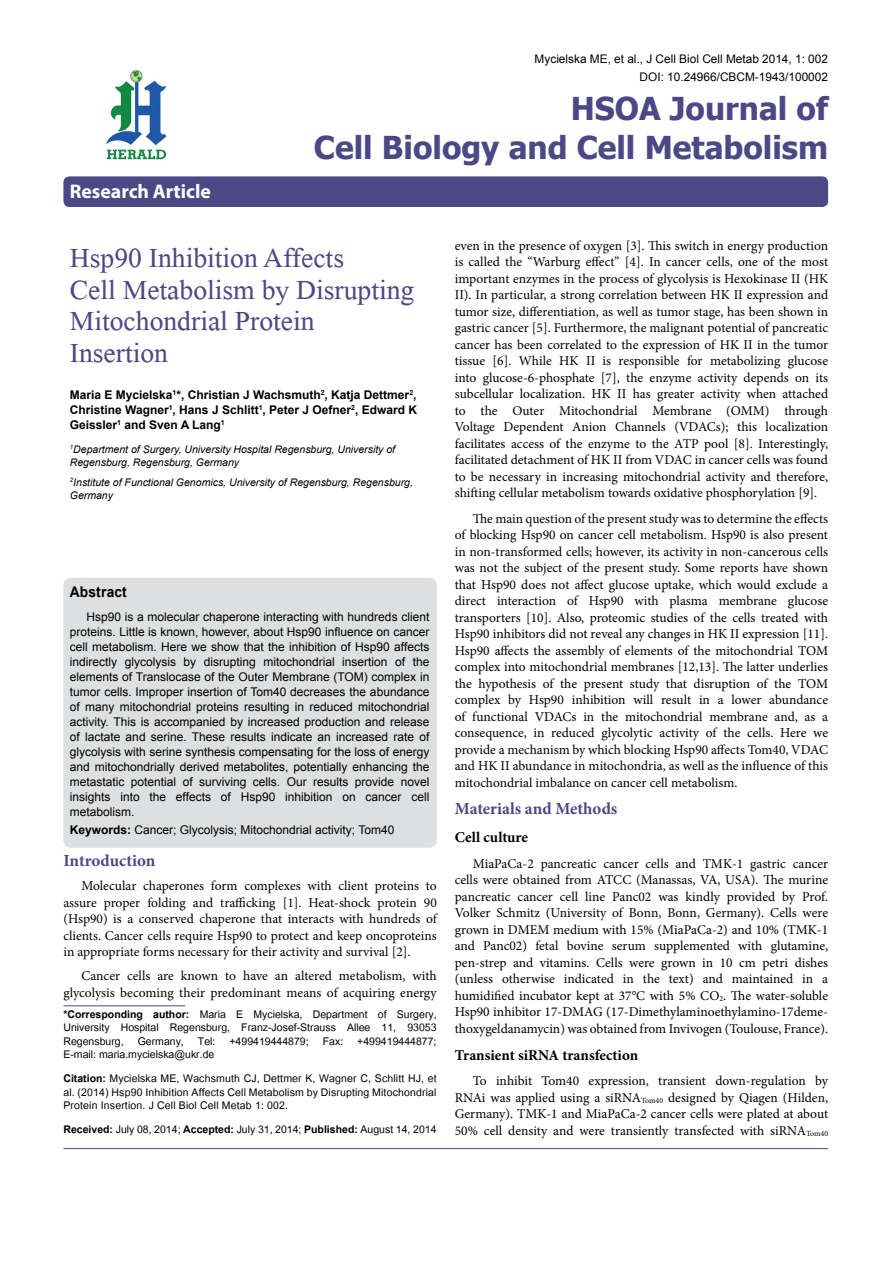
<style>
.page{position:relative;width:893px;height:1263px;background:#fff}
.page>*{position:absolute;margin:0;border:0;box-sizing:border-box;transform-origin:0 0}
.t1{font:41.25px/31.5px "Microsoft Himalaya";color:#4d4785}
.t2{font:700 31.5px/39px "Tahoma";color:#4d4785;text-align:right}
.t3{font:700 19.8px "Myriad Hebrew";color:#fff}
.t4{font:700 16.95px "Minion Pro";color:#4d4785}
.t5{font:700 15px "Minion Pro";letter-spacing:-.005em;color:#000}
.t6{font:700 14.85px "Arial";letter-spacing:.015em;color:#000;scale:.93 1}
.t7{font:14.7px/13.5px "Utsaah";color:#000;text-align:justify}
.t8{font:13.5px/16.5px "Minion Pro";color:#000;text-align:justify}
.t9{font:12px/15px "Arial";color:#000;text-align:justify}
.t10{font:700 12px/15px "Arial";color:#000;text-align:justify}
.t11{font:11.85px/18px "Arial";color:#000;text-align:right}
.t12{font:italic 10.5px/13.5px "Arial";color:#000}
.s1{font-weight:700}
</style>
<div class="page">
<div style="left:63px;top:176px;width:765px;height:31px;background:#4d4785;border-radius:6px"></div>
<hr style="left:63px;top:1005px;width:122px;height:1px;background:#4d4785">
<img style="left:106px;top:70px;width:61px;height:90px">
<hr style="left:63px;top:1148px;width:765px;height:1px;background:#4d4785">
<div style="left:63px;top:578px;width:374px;height:270px;background:#dedfe0;border-radius:8px"></div>
<h3 class="t3" style="left:70px;top:180px;width:143px">Research Article</h3>
<p class="t11" style="left:535px;top:50px;width:295px">Mycielska ME, et al., J Cell Biol Cell Metab 2014, 1: 002<br>DOI: 10.24966/CBCM-1943/100002</p>
<h2 class="t2" style="left:314px;top:87px;width:516px">HSOA Journal of<br>Cell Biology and Cell Metabolism</h2>
<h1 class="t1" style="left:70px;top:237px;width:346px">Hsp90 Inhibition Affects<br>Cell Metabolism by Disrupting<br>Mitochondrial Protein<br>Insertion</h1>
<p class="t10" style="left:70px;top:387px;width:349px">Maria E Mycielska<sup>1</sup>*, Christian J Wachsmuth<sup>2</sup>, Katja Dettmer<sup>2</sup>, Christine Wagner<sup>1</sup>, Hans J Schlitt<sup>1</sup>, Peter J Oefner<sup>2</sup>, Edward K Geissler<sup>1</sup> and Sven A Lang<sup>1</sup></p>
<p class="t12" style="left:70px;top:442px;width:327px"><sup>1</sup>Department of Surgery, University Hospital Regensburg, University of<br>Regensburg, Regensburg, Germany</p>
<p class="t12" style="left:70px;top:475px;width:345px"><sup>2</sup>Institute of Functional Genomics, University of Regensburg, Regensburg,<br>Germany</p>
<p class="t6" style="left:70px;top:582px;width:63px">Abstract</p>
<p class="t9" style="left:70px;top:609px;width:361px;text-indent:16px">Hsp90 is a molecular chaperone interacting with hundreds client proteins. Little is known, however, about Hsp90 influence on cancer cell metabolism. Here we show that the inhibition of Hsp90 affects indirectly glycolysis by disrupting mitochondrial insertion of the elements of Translocase of the Outer Membrane (TOM) complex in tumor cells. Improper insertion of Tom40 decreases the abundance of many mitochondrial proteins resulting in reduced mitochondrial activity. This is accompanied by increased production and release of lactate and serine. These results indicate an increased rate of glycolysis with serine synthesis compensating for the loss of energy and mitochondrially derived metabolites, potentially enhancing the metastatic potential of surviving cells. Our results provide novel insights into the effects of Hsp90 inhibition on cancer cell metabolism.</p>
<p class="t9" style="left:70px;top:822px;width:326px"><span class="s1">Keywords:</span> Cancer; Glycolysis; Mitochondrial activity; Tom40</p>
<p class="t4" style="left:63px;top:849px;width:94px">Introduction</p>
<p class="t8" style="left:63px;top:877px;width:375px;text-indent:18px">Molecular chaperones form complexes with client proteins to assure proper folding and trafficking [1]. Heat-shock protein 90 (Hsp90) is a conserved chaperone that interacts with hundreds of clients. Cancer cells require Hsp90 to protect and keep oncoproteins in appropriate forms necessary for their activity and survival [2].</p>
<p class="t8" style="left:63px;top:967px;width:375px;text-align:right">Cancer cells are known to have an altered metabolism, with glycolysis becoming their predominant means of acquiring energy</p>
<p class="t7" style="left:63px;top:1008px;width:375px"><span class="s1">*Corresponding author:</span> Maria E Mycielska, Department of Surgery, University Hospital Regensburg, Franz-Josef-Strauss Allee 11, 93053<br>Regensburg, Germany, Tel: +499419444879; Fax: +499419444877; E-mail: maria.mycielska@ukr.de</p>
<p class="t7" style="left:63px;top:1073px;width:375px"><span class="s1">Citation:</span> Mycielska ME, Wachsmuth CJ, Dettmer K, Wagner C, Schlitt HJ, et al. (2014) Hsp90 Inhibition Affects Cell Metabolism by Disrupting Mitochondrial Protein Insertion. J Cell Biol Cell Metab 1: 002.</p>
<p class="t7" style="left:63px;top:1124px;width:375px"><span class="s1">Received:</span> July 08, 2014; <span class="s1">Accepted:</span> July 31, 2014; <span class="s1">Published:</span> August 14, 2014</p>
<p class="t8" style="left:455px;top:237px;width:375px">even in the presence of oxygen [3]. This switch in energy production is called the “Warburg effect” [4]. In cancer cells, one of the most important enzymes in the process of glycolysis is Hexokinase II (HK II). In particular, a strong correlation between HK II expression and tumor size, differentiation, as well as tumor stage, has been shown in gastric cancer [5]. Furthermore, the malignant potential of pancreatic cancer has been correlated to the expression of HK II in the tumor tissue [6]. While HK II is responsible for metabolizing glucose into glucose-6-phosphate [7], the enzyme activity depends on its subcellular localization. HK II has greater activity when attached to the Outer Mitochondrial Membrane (OMM) through Voltage Dependent Anion Channels (VDACs); this localization facilitates access of the enzyme to the ATP pool [8]. Interestingly, facilitated detachment of HK II from VDAC in cancer cells was found to be necessary in increasing mitochondrial activity and therefore, shifting cellular metabolism towards oxidative phosphorylation [9].</p>
<p class="t8" style="left:455px;top:510px;width:375px;text-indent:18px">The main question of the present study was to determine the effects of blocking Hsp90 on cancer cell metabolism. Hsp90 is also present in non-transformed cells; however, its activity in non-cancerous cells was not the subject of the present study. Some reports have shown that Hsp90 does not affect glucose uptake, which would exclude a direct interaction of Hsp90 with plasma membrane glucose transporters [10]. Also, proteomic studies of the cells treated with Hsp90 inhibitors did not reveal any changes in HK II expression [11].<br>Hsp90 affects the assembly of elements of the mitochondrial TOM complex into mitochondrial membranes [12,13]. The latter underlies the hypothesis of the present study that disruption of the TOM complex by Hsp90 inhibition will result in a lower abundance of functional VDACs in the mitochondrial membrane and, as a consequence, in reduced glycolytic activity of the cells. Here we provide a mechanism by which blocking Hsp90 affects Tom40, VDAC and HK II abundance in mitochondria, as well as the influence of this mitochondrial imbalance on cancer cell metabolism.</p>
<p class="t4" style="left:455px;top:796px;width:164px">Materials and Methods</p>
<p class="t5" style="left:455px;top:827px;width:75px">Cell culture</p>
<p class="t8" style="left:455px;top:855px;width:375px;text-indent:18px">MiaPaCa-2 pancreatic cancer cells and TMK-1 gastric cancer cells were obtained from ATCC (Manassas, VA, USA). The murine pancreatic cancer cell line Panc02 was kindly provided by Prof.<br>Volker Schmitz (University of Bonn, Bonn, Germany). Cells were grown in DMEM medium with 15% (MiaPaCa-2) and 10% (TMK-1 and Panc02) fetal bovine serum supplemented with glutamine, pen-strep and vitamins. Cells were grown in 10 cm petri dishes (unless otherwise indicated in the text) and maintained in a humidified incubator kept at 37°C with 5% CO<sub>2</sub>. The water-soluble Hsp90 inhibitor 17-DMAG (17-Dimethylaminoethylamino-17deme&shy;thoxygeldanamycin) was obtained from Invivogen (Toulouse, France).</p>
<p class="t5" style="left:455px;top:1044px;width:185px">Transient siRNA transfection</p>
<p class="t8" style="left:455px;top:1073px;width:375px;text-indent:18px">To inhibit Tom40 expression, transient down-regulation by RNAi was applied using a siRNA<sub>Tom40</sub> designed by Qiagen (Hilden, Germany). TMK-1 and MiaPaCa-2 cancer cells were plated at about 50% cell density and were transiently transfected with siRNA<sub>Tom40</sub></p>
</div>
